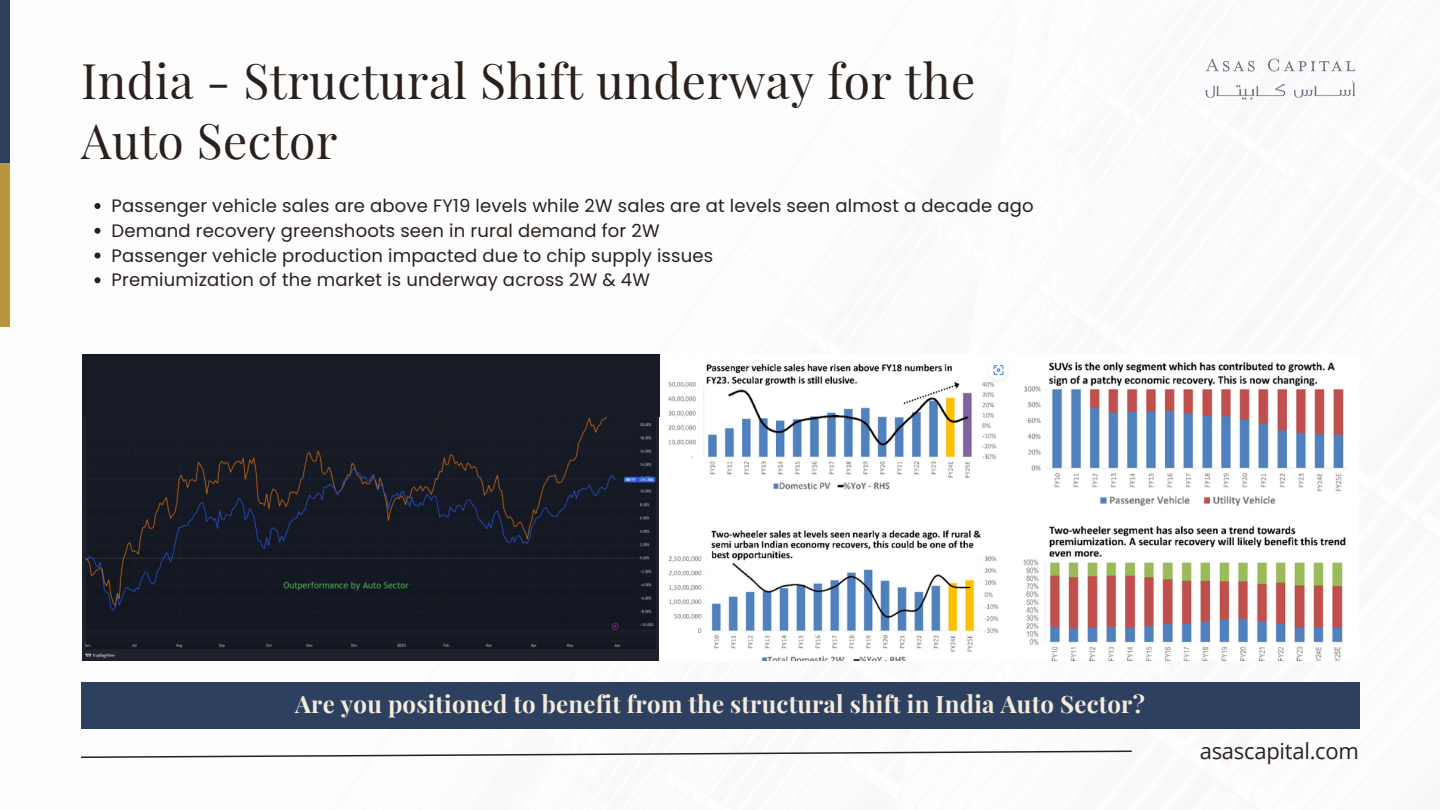
<style>
.page{position:relative;width:1440px;height:810px;background:#fff}
.page>*{position:absolute;margin:0;border:0;box-sizing:border-box;transform-origin:0 0}
.t1{font:48px/59.2px "Playfair Display";letter-spacing:.01em;color:#2a211d}
.t2{font:700 24px "Playfair Display";letter-spacing:.01em;color:#f5ebdb}
.t3{font:22px "Open Sans";letter-spacing:-.01em;color:#2a211d}
.t4{font:18px "Poppins";letter-spacing:.01em;color:#2a211d}
</style>
<div class="page">
<div style="left:81px;top:683px;width:1278px;height:46px;background:#2d4060"></div>
<div style="left:0;top:0;width:10px;height:163px;background:#2d4060"></div>
<div style="left:0;top:163px;width:10px;height:164px;background:#b9953d"></div>
<img style="left:82px;top:417px;width:577px;height:243px">
<img style="left:668px;top:362px;width:680px;height:298px">
<img style="left:1205px;top:58px;width:151px;height:42px">
<svg style="left:81px;top:750px;width:1051px;height:8px"></svg>
<div style="left:82px;top:354px;width:578px;height:63px;background:#171c26"></div>
<svg style="left:94px;top:203px;width:6px;height:6px"></svg>
<svg style="left:94px;top:228px;width:6px;height:6px"></svg>
<svg style="left:94px;top:253px;width:6px;height:6px"></svg>
<svg style="left:94px;top:277px;width:6px;height:6px"></svg>
<p class="t1" style="left:81px;top:50px;width:896px">India - Structural Shift underway for the<br>Auto Sector</p>
<p class="t4" style="left:112px;top:193px;width:924px">Passenger vehicle sales are above FY19 levels while 2W sales are at levels seen almost a decade ago</p>
<p class="t4" style="left:112px;top:218px;width:550px">Demand recovery greenshoots seen in rural demand for 2W</p>
<p class="t4" style="left:112px;top:243px;width:603px">Passenger vehicle production impacted due to chip supply issues</p>
<p class="t4" style="left:112px;top:267px;width:540px">Premiumization of the market is underway across 2W &amp; 4W</p>
<p class="t2" style="left:295px;top:687px;width:851px">Are you positioned to benefit from the structural shift in India Auto Sector?</p>
<p class="t3" style="left:1200px;top:736px;width:161px">asascapital.com</p>
</div>
